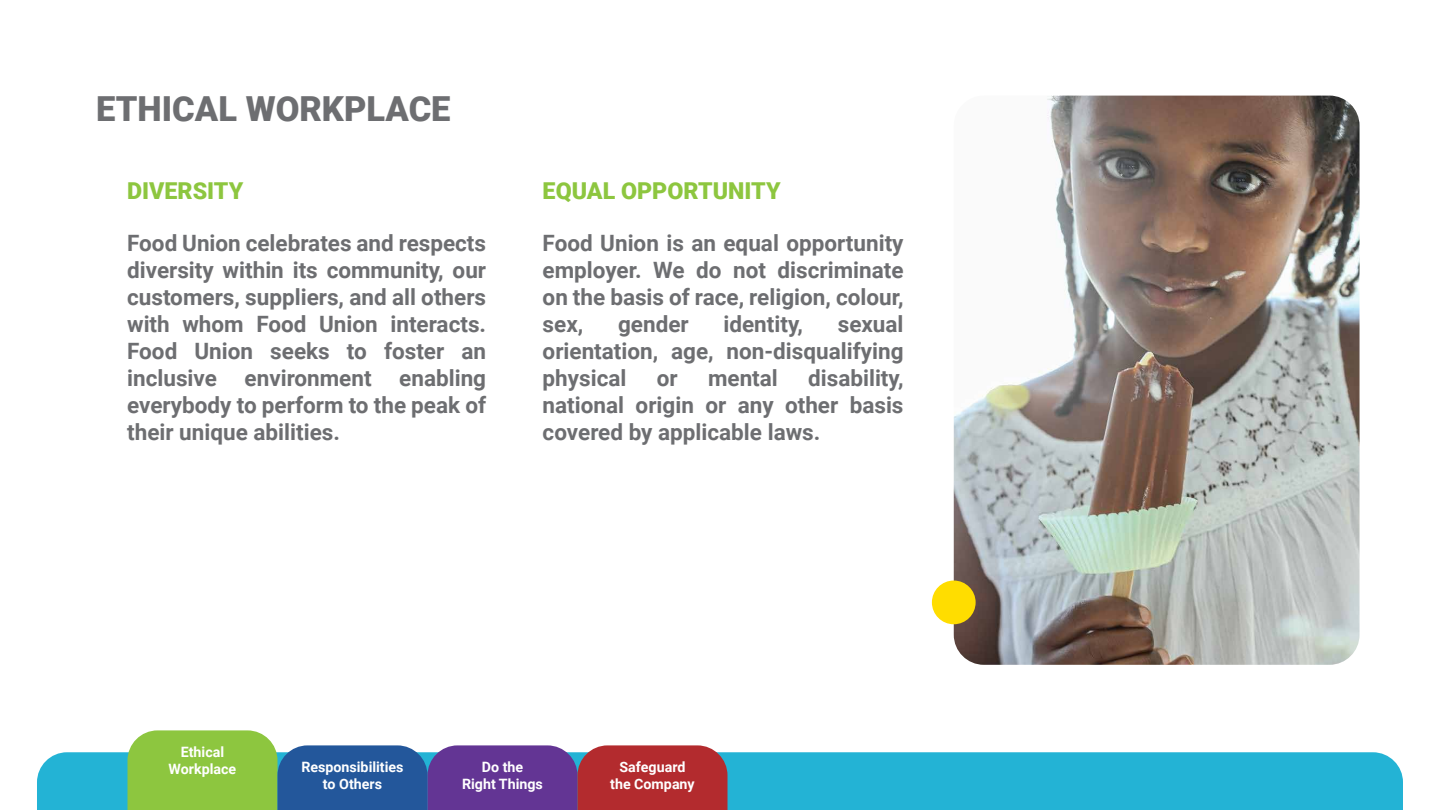
<style>
.page{position:relative;width:1440px;height:810px;background:#fff}
.page>*{position:absolute;margin:0;border:0;box-sizing:border-box;transform-origin:0 0}
.t1{font:900 34.5px "Roboto";color:#6d6e71}
.t2{font:900 23.25px "Roboto";color:#8dc63f}
.t3{font:700 22.5px/27px "Roboto";color:#6d6e71;text-align:justify}
.t4{font:700 14.25px/17.1px "Roboto";color:#fff;text-align:center}
</style>
<div class="page">
<div style="left:37px;top:752px;width:1366px;height:58px;background:#23b3d5"></div>
<svg style="left:128px;top:730px;width:600px;height:80px"></svg>
<img style="left:954px;top:96px;width:406px;height:569px">
<div style="left:932px;top:581px;width:44px;height:43px;background:#fd0;border-radius:50%"></div>
<h1 class="t1" style="left:96px;top:85px;width:356px">ETHICAL WORKPLACE</h1>
<p class="t2" style="left:127px;top:174px;width:118px">DIVERSITY</p>
<p class="t3" style="left:127px;top:229px;width:361px">Food Union celebrates and respects diversity within its community, our customers, suppliers, and all others with whom Food Union interacts.<br>Food Union seeks to foster an inclusive environment enabling everybody to perform to the peak of their unique abilities.</p>
<p class="t2" style="left:543px;top:174px;width:240px">EQUAL OPPORTUNITY</p>
<p class="t3" style="left:543px;top:229px;width:362px">Food Union is an equal opportunity employer. We do not discriminate on the basis of race, religion, colour, sex,</p>
<p class="t3" style="left:543px;top:310px;width:362px;text-indent:295px">sexual orientation, age, non-disqualifying physical</p>
<p class="t3" style="left:618px;top:310px;width:72px">gender</p>
<p class="t3" style="left:723px;top:310px;width:81px">identity,</p>
<p class="t3" style="left:543px;top:364px;width:362px;text-indent:266px">disability, national origin or any other basis covered by applicable laws.</p>
<p class="t3" style="left:657px;top:364px;width:22px">or</p>
<p class="t3" style="left:708px;top:364px;width:71px">mental</p>
<p class="t4" style="left:169px;top:743px;width:69px">Ethical<br>Workplace</p>
<p class="t4" style="left:301px;top:758px;width:104px">Responsibilities to Others</p>
<p class="t4" style="left:462px;top:758px;width:82px">Do the<br>Right Things</p>
<p class="t4" style="left:610px;top:758px;width:86px">Safeguard the Company</p>
</div>
